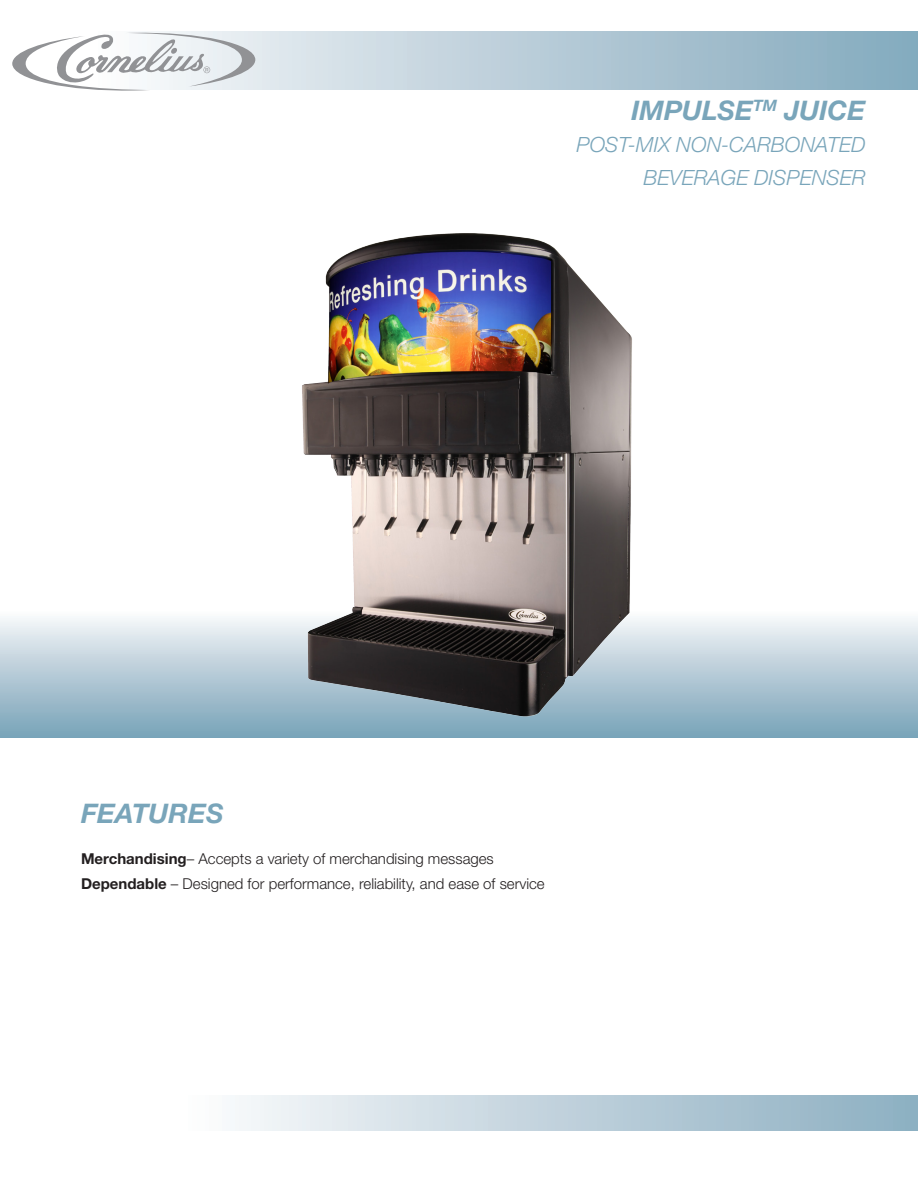
<style>
.page{position:relative;width:918px;height:1188px;background:#fff}
.page>*{position:absolute;margin:0;border:0;box-sizing:border-box;transform-origin:0 0}
._1-TITLE{font:italic 700 27px "Helvetica Neue LT Std";color:#79a5ba}
._2-DESCRIPTION{font:italic 300 21px "Helvetica Neue LT Std";color:#79a5ba}
._3-BulletsLG{font:300 15px "Helvetica Neue LT Std";color:#231f20}
.s1{font-weight:700}
</style>
<div class="page">
<div style="left:0;top:610px;width:918px;height:127px;background:linear-gradient(to bottom,#fbfafb,#77a1b7)"></div>
<svg style="left:256px;top:32px;width:662px;height:58px;background:#b2c8d5"></svg>
<svg style="left:12px;top:32px;width:244px;height:59px"></svg>
<div style="left:0;top:1096px;width:918px;height:35px;background:linear-gradient(to right,#fff,#8eafc2)"></div>
<img style="left:284px;top:233px;width:380px;height:488px">
<p class="_1-TITLE" style="left:632px;top:93px;width:235px">IMPULSE<sup>TM</sup> JUICE</p>
<p class="_2-DESCRIPTION" style="left:576px;top:132px;width:291px">POST-MIX NON-CARBONATED</p>
<p class="_2-DESCRIPTION" style="left:643px;top:165px;width:224px">BEVERAGE DISPENSER</p>
<p class="_1-TITLE" style="left:81px;top:797px;width:144px">FEATURES</p>
<p class="_3-BulletsLG" style="left:81px;top:850px;width:414px"><span class="s1">Merchandising</span>– Accepts a variety of merchandising messages</p>
<p class="_3-BulletsLG" style="left:81px;top:874px;width:465px"><span class="s1">Dependable</span> – Designed for performance, reliability, and ease of service</p>
</div>
